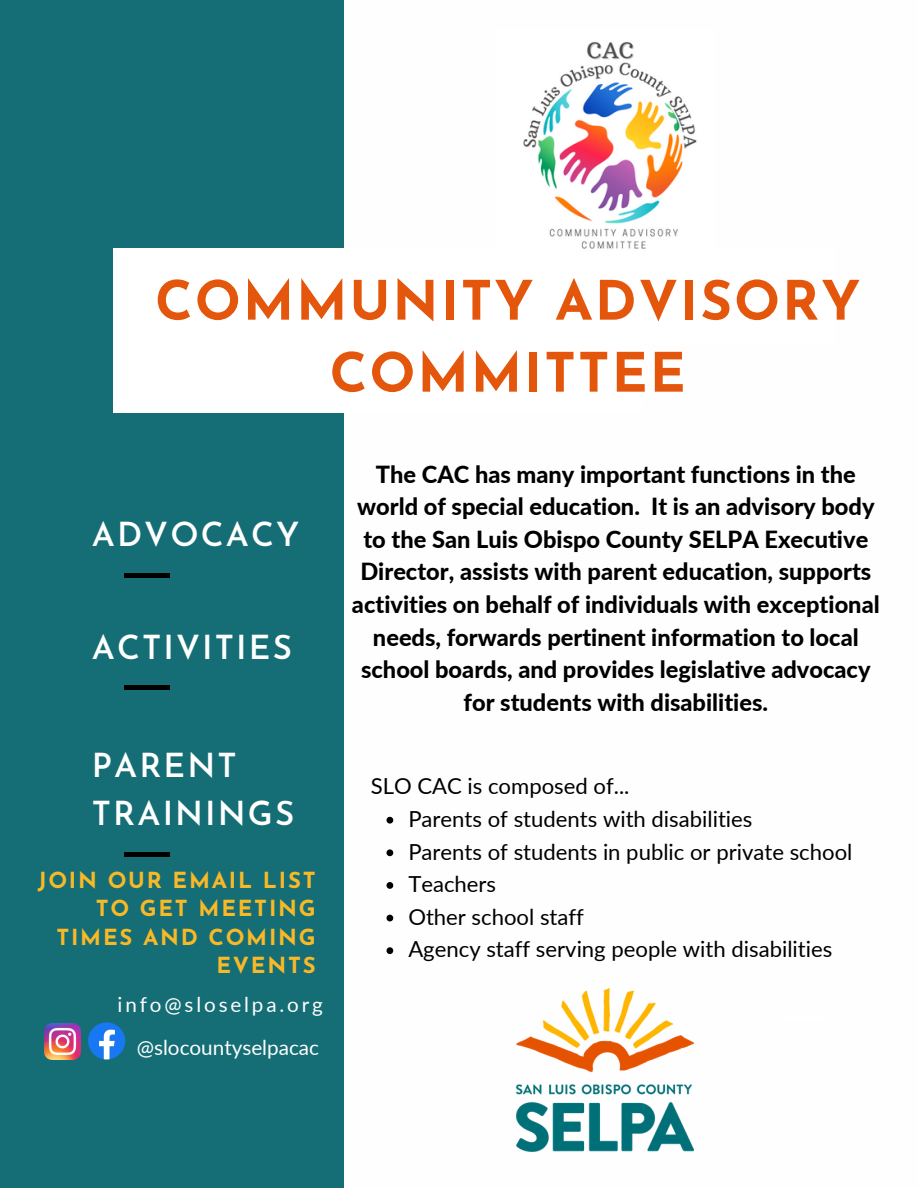
<style>
.page{position:relative;width:918px;height:1188px;background:#fff}
.page>*{position:absolute;margin:0;border:0;box-sizing:border-box;transform-origin:0 0}
.t1{font:700 54.15px/72px "Josefin Sans";letter-spacing:.035em;color:#e4560b;text-align:center}
.t2{font:600 33px/48.3px "Josefin Sans";letter-spacing:.065em;color:#fff}
.t3{font:800 23.55px/32.7px "Lato";color:#000;text-align:center}
.t4{font:700 22.2px/28.2px "Josefin Sans";letter-spacing:.08em;color:#f9b927;text-align:right}
.t5{font:22.05px "Lato";color:#000}
.t6{font:20.7px "Lato";color:#fdfefd}
.t7{font:20.7px "Lato";letter-spacing:.14em;color:#fdfefd}
</style>
<div class="page">
<div style="left:0;top:0;width:343px;height:1188px;background:#156e75"></div>
<hr style="left:125px;top:852px;width:45px;height:4px;background:#000">
<hr style="left:125px;top:686px;width:45px;height:4px;background:#000">
<hr style="left:125px;top:573px;width:45px;height:4px;background:#000">
<div style="left:113px;top:249px;width:722px;height:95px;background:#fff"></div>
<div style="left:113px;top:317px;width:529px;height:96px;background:#fff"></div>
<img style="left:516px;top:989px;width:177px;height:163px">
<img style="left:523px;top:41px;width:174px;height:208px">
<img style="left:45px;top:1024px;width:36px;height:36px">
<svg style="left:88px;top:1022px;width:37px;height:37px"></svg>
<svg style="left:387px;top:817px;width:6px;height:7px"></svg>
<svg style="left:387px;top:849px;width:6px;height:7px"></svg>
<svg style="left:387px;top:882px;width:6px;height:7px"></svg>
<svg style="left:387px;top:915px;width:6px;height:6px"></svg>
<svg style="left:387px;top:947px;width:6px;height:7px"></svg>
<h5 class="t1" style="left:155px;top:270px;width:707px">COMMUNITY ADVISORY<br>COMMITTEE</h5>
<p class="t2" style="left:92px;top:514px;width:209px">ADVOCACY</p>
<p class="t2" style="left:92px;top:626px;width:202px">ACTIVITIES</p>
<p class="t2" style="left:92px;top:744px;width:204px">PARENT<br>TRAININGS</p>
<h3 class="t4" style="left:38px;top:869px;width:279px">JOIN OUR EMAIL LIST<br>TO GET MEETING<br>TIMES AND COMING<br>EVENTS</h3>
<p class="t7" style="left:118px;top:992px;width:207px">info@sloselpa.org</p>
<p class="t6" style="left:137px;top:1034px;width:184px">@slocountyselpacac</p>
<p class="t3" style="left:352px;top:457px;width:529px">The CAC has many important functions in the world of special education. It is an advisory body to the San Luis Obispo County SELPA Executive Director, assists with parent education, supports activities on behalf of individuals with exceptional needs, forwards pertinent information to local school boards, and provides legislative advocacy for students with disabilities.</p>
<p class="t5" style="left:371px;top:773px;width:260px">SLO CAC is composed of...</p>
<p class="t5" style="left:408px;top:805px;width:346px">Parents of students with disabilities</p>
<p class="t5" style="left:408px;top:838px;width:446px">Parents of students in public or private school</p>
<p class="t5" style="left:408px;top:870px;width:89px">Teachers</p>
<h1 class="t5" style="left:408px;top:903px;width:177px">Other school staff</h1>
<h4 class="t5" style="left:408px;top:936px;width:426px">Agency staff serving people with disabilities</h4>
</div>
